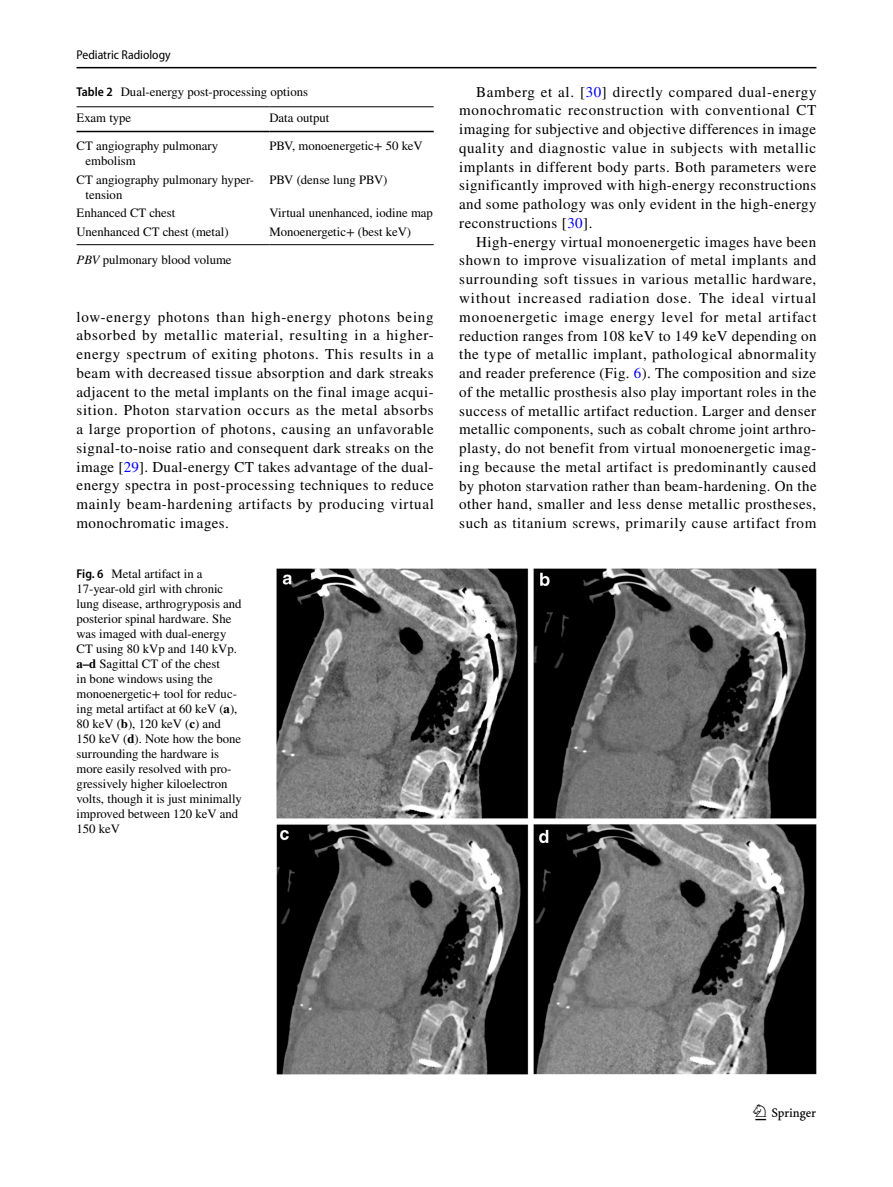
<style>
.page{position:relative;width:893px;height:1187px;background:#fff}
.page>*{position:absolute;margin:0;border:0;box-sizing:border-box;transform-origin:0 0}
.t1{font:22.5px "Springnew Regular 3";color:#000}
.t2{font:15px/18.8px "STIX";letter-spacing:.03em;color:#000;text-align:justify}
.t3{font:12.75px/15px "STIX";color:#000}
.t4{font:semi-condensed 12.75px "Myriad Pro";color:#000}
.s1{font-family:"Myriad Pro";font-weight:600;font-stretch:semi-condensed}
.s2{font-style:italic}
.s3{color:#00f}
.s4{font-weight:700}
</style>
<div class="page">
<hr style="left:77px;top:67px;width:739px;height:1px;background:#000">
<hr style="left:77px;top:106px;width:192px;height:1px;background:#000">
<hr style="left:77px;top:131px;width:192px;height:1px;background:#000">
<hr style="left:269px;top:106px;width:165px;height:1px;background:#000">
<hr style="left:269px;top:131px;width:165px;height:1px;background:#000">
<hr style="left:77px;top:244px;width:192px;height:1px;background:#000">
<hr style="left:269px;top:244px;width:165px;height:1px;background:#000">
<img style="left:276px;top:568px;width:540px;height:505px">
<p class="t4" style="left:77px;top:48px;width:96px">Pediatric Radiology</p>
<p class="t3" style="left:77px;top:85px;width:233px"><span class="s1">Table 2</span> Dual-energy post-processing options</p>
<p class="t3" style="left:77px;top:111px;width:56px">Exam type</p>
<p class="t3" style="left:269px;top:111px;width:61px">Data output</p>
<p class="t3" style="left:86px;top:139px;width:134px;text-indent:-9px">CT angiography pulmonary embolism</p>
<p class="t3" style="left:269px;top:139px;width:155px">PBV, monoenergetic+ 50 keV</p>
<p class="t3" style="left:86px;top:173px;width:170px;text-indent:-9px">CT angiography pulmonary hyper&shy;tension</p>
<p class="t3" style="left:269px;top:173px;width:120px">PBV (dense lung PBV)</p>
<p class="t3" style="left:77px;top:206px;width:100px">Enhanced CT chest</p>
<p class="t3" style="left:269px;top:206px;width:165px">Virtual unenhanced, iodine map</p>
<p class="t3" style="left:77px;top:225px;width:154px">Unenhanced CT chest (metal)</p>
<p class="t3" style="left:269px;top:225px;width:143px">Monoenergetic+ (best keV)</p>
<p class="t3" style="left:77px;top:253px;width:157px"><span class="s2">PBV</span> pulmonary blood volume</p>
<p class="t2" style="left:77px;top:308px;width:359px">low-energy photons than high-energy photons being absorbed by metallic material, resulting in a higher&shy;energy spectrum of exiting photons. This results in a beam with decreased tissue absorption and dark streaks adjacent to the metal implants on the final image acqui&shy;sition. Photon starvation occurs as the metal absorbs a large proportion of photons, causing an unfavorable signal-to-noise ratio and consequent dark streaks on the image [<span class="s3">29</span>]. Dual-energy CT takes advantage of the dual&shy;energy spectra in post-processing techniques to reduce mainly beam-hardening artifacts by producing virtual monochromatic images.</p>
<p class="t3" style="left:77px;top:566px;width:167px"><span class="s1">Fig. 6</span> Metal artifact in a<br>17-year-old girl with chronic lung disease, arthrogryposis and posterior spinal hardware. She was imaged with dual-energy<br>CT using 80 kVp and 140 kVp. <span class="s4">a–d</span> Sagittal CT of the chest<br>in bone windows using the monoenergetic+ tool for reduc&shy;ing metal artifact at 60 keV (<span class="s4">a</span>),<br>80 keV (<span class="s4">b</span>), 120 keV (<span class="s4">c</span>) and<br>150 keV (<span class="s4">d</span>). Note how the bone surrounding the hardware is more easily resolved with pro&shy;gressively higher kiloelectron volts, though it is just minimally improved between 120 keV and<br>150 keV</p>
<p class="t2" style="left:459px;top:83px;width:359px;text-indent:17px">Bamberg et al. [<span class="s3">30</span>] directly compared dual-energy monochromatic reconstruction with conventional CT imaging for subjective and objective differences in image quality and diagnostic value in subjects with metallic implants in different body parts. Both parameters were significantly improved with high-energy reconstructions and some pathology was only evident in the high-energy reconstructions [<span class="s3">30</span>].</p>
<p class="t2" style="left:459px;top:233px;width:359px;text-indent:17px">High-energy virtual monoenergetic images have been shown to improve visualization of metal implants and surrounding soft tissues in various metallic hardware, without increased radiation dose. The ideal virtual monoenergetic image energy level for metal artifact reduction ranges from 108 keV to 149 keV depending on the type of metallic implant, pathological abnormality and reader preference (Fig. <span class="s3">6</span>). The composition and size of the metallic prosthesis also play important roles in the success of metallic artifact reduction. Larger and denser metallic components, such as cobalt chrome joint arthro&shy;plasty, do not benefit from virtual monoenergetic imag&shy;ing because the metal artifact is predominantly caused by photon starvation rather than beam-hardening. On the other hand, smaller and less dense metallic prostheses, such as titanium screws, primarily cause artifact from</p>
<h1 class="t1" style="left:755px;top:1104px;width:62px">1 3</h1>
</div>
